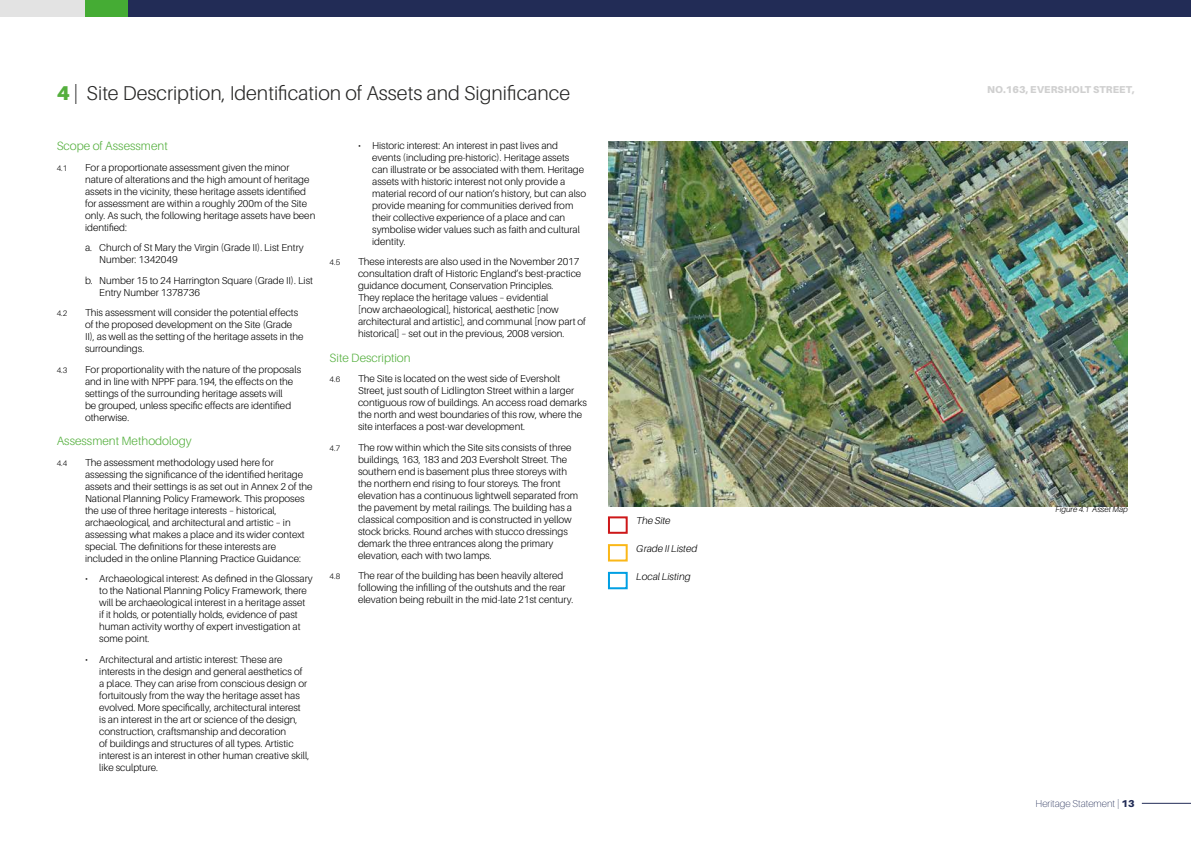
<style>
.page{position:relative;width:1191px;height:842px;background:#fff}
.page>*{position:absolute;margin:0;border:0;box-sizing:border-box;transform-origin:0 0}
.t1{font:300 20px "Aileron";color:#282827}
.t2{font:300 12px "Aileron";color:#54af3d}
.t3{font:300 10px/12px "Aileron";color:#000}
.t4{font:italic 300 10px "Aileron";color:#000}
.t5{font:900 10px "Aileron";letter-spacing:.01em;color:#d0d0d0}
.t6{font:100 10px "Aileron";color:#222c56}
.t7{font:300 8px "Aileron";color:#000}
.t8{font:italic 300 8px "Aileron";color:#000}
.s1{font-weight:900;color:#54af3d}
.s2{font-weight:900}
</style>
<div class="page">
<hr style="left:1141px;top:803px;width:50px;height:1px;background:#222c56">
<div style="left:0;top:0;width:1191px;height:17px;background:#222c56"></div>
<div style="left:0;top:0;width:85px;height:17px;background:#e3e3e3"></div>
<div style="left:85px;top:0;width:43px;height:17px;background:#45ac34"></div>
<img style="left:609px;top:141px;width:518px;height:365px">
<div style="left:608px;top:516px;width:19px;height:18px;border:2px solid #cd1719"></div>
<div style="left:608px;top:544px;width:19px;height:17px;border:2px solid #fab718"></div>
<div style="left:608px;top:572px;width:19px;height:17px;border:2px solid #009fe3"></div>
<h1 class="t1" style="left:57px;top:83px;width:515px"><span class="s1">4</span> | Site Description, Identification of Assets and Significance</h1>
<p class="t2" style="left:57px;top:140px;width:112px">Scope of Assessment</p>
<p class="t7" style="left:57px;top:164px;width:12px">4.1</p>
<p class="t3" style="left:85px;top:161px;width:232px">For a proportionate assessment given the minor nature of alterations and the high amount of heritage assets in the vicinity, these heritage assets identified for assessment are within a roughly 200m of the Site only. As such, the following heritage assets have been identified:</p>
<p class="t3" style="left:99px;top:242px;width:206px;text-indent:-14px">a. Church of St Mary the Virgin (Grade II). List Entry<br>Number: 1342049</p>
<p class="t3" style="left:99px;top:274px;width:215px;text-indent:-14px">b. Number 15 to 24 Harrington Square (Grade II). List<br>Entry Number 1378736</p>
<p class="t7" style="left:57px;top:309px;width:12px">4.2</p>
<p class="t3" style="left:85px;top:307px;width:220px">This assessment will consider the potential effects of the proposed development on the Site (Grade II), as well as the setting of the heritage assets in the surroundings.</p>
<p class="t7" style="left:57px;top:366px;width:12px">4.3</p>
<p class="t3" style="left:85px;top:363px;width:218px">For proportionality with the nature of the proposals and in line with NPPF para.194, the effects on the settings of the surrounding heritage assets will<br>be grouped, unless specific effects are identified otherwise.</p>
<p class="t2" style="left:57px;top:435px;width:136px">Assessment Methodology</p>
<p class="t7" style="left:57px;top:459px;width:12px">4.4</p>
<p class="t3" style="left:85px;top:456px;width:229px">The assessment methodology used here for assessing the significance of the identified heritage assets and their settings is as set out in Annex 2 of the National Planning Policy Framework. This proposes the use of three heritage interests – historical, archaeological, and architectural and artistic – in assessing what makes a place and its wider context special. The definitions for these interests are included in the online Planning Practice Guidance:</p>
<p class="t3" style="left:99px;top:573px;width:215px;text-indent:-14px">• Archaeological interest: As defined in the Glossary to the National Planning Policy Framework, there will be archaeological interest in a heritage asset<br>if it holds, or potentially holds, evidence of past human activity worthy of expert investigation at some point.</p>
<p class="t3" style="left:99px;top:653px;width:211px;text-indent:-14px">• Architectural and artistic interest: These are interests in the design and general aesthetics of a place. They can arise from conscious design or fortuitously from the way the heritage asset has evolved. More specifically, architectural interest is an interest in the art or science of the design, construction, craftsmanship and decoration<br>of buildings and structures of all types. Artistic interest is an interest in other human creative skill, like sculpture.</p>
<p class="t3" style="left:372px;top:139px;width:215px;text-indent:-14px">• Historic interest: An interest in past lives and events (including pre-historic). Heritage assets can illustrate or be associated with them. Heritage assets with historic interest not only provide a material record of our nation’s history, but can also provide meaning for communities derived from their collective experience of a place and can symbolise wider values such as faith and cultural identity.</p>
<p class="t7" style="left:330px;top:258px;width:12px">4.5</p>
<p class="t3" style="left:358px;top:256px;width:229px">These interests are also used in the November 2017 consultation draft of Historic England’s best-practice guidance document, Conservation Principles.<br>They replace the heritage values – evidential<br>[now archaeological], historical, aesthetic [now architectural and artistic], and communal [now part of historical] – set out in the previous, 2008 version.</p>
<p class="t2" style="left:330px;top:351px;width:83px">Site Description</p>
<p class="t7" style="left:330px;top:375px;width:12px">4.6</p>
<p class="t3" style="left:358px;top:373px;width:230px">The Site is located on the west side of Eversholt Street, just south of Lidlington Street within a larger contiguous row of buildings. An access road demarks the north and west boundaries of this row, where the site interfaces a post-war development.</p>
<p class="t7" style="left:330px;top:444px;width:12px">4.7</p>
<p class="t3" style="left:358px;top:441px;width:222px">The row within which the Site sits consists of three buildings, 163, 183 and 203 Eversholt Street. The southern end is basement plus three storeys with the northern end rising to four storeys. The front elevation has a continuous lightwell separated from the pavement by metal railings. The building has a classical composition and is constructed in yellow stock bricks. Round arches with stucco dressings demark the three entrances along the primary elevation, each with two lamps.</p>
<p class="t7" style="left:330px;top:572px;width:12px">4.8</p>
<p class="t3" style="left:358px;top:570px;width:217px">The rear of the building has been heavily altered following the infilling of the outshuts and the rear elevation being rebuilt in the mid-late 21st century.</p>
<p class="t4" style="left:636px;top:515px;width:36px">The Site</p>
<p class="t4" style="left:636px;top:543px;width:62px">Grade II Listed</p>
<p class="t4" style="left:636px;top:571px;width:56px">Local Listing</p>
<p class="t5" style="left:987px;top:83px;width:149px">NO.163, EVERSHOLT STREET,</p>
<p class="t8" style="left:1055px;top:505px;width:74px">Figure 4.1 Asset Map</p>
<p class="t6" style="left:1035px;top:798px;width:101px">Heritage Statement | <span class="s2">13</span></p>
</div>
